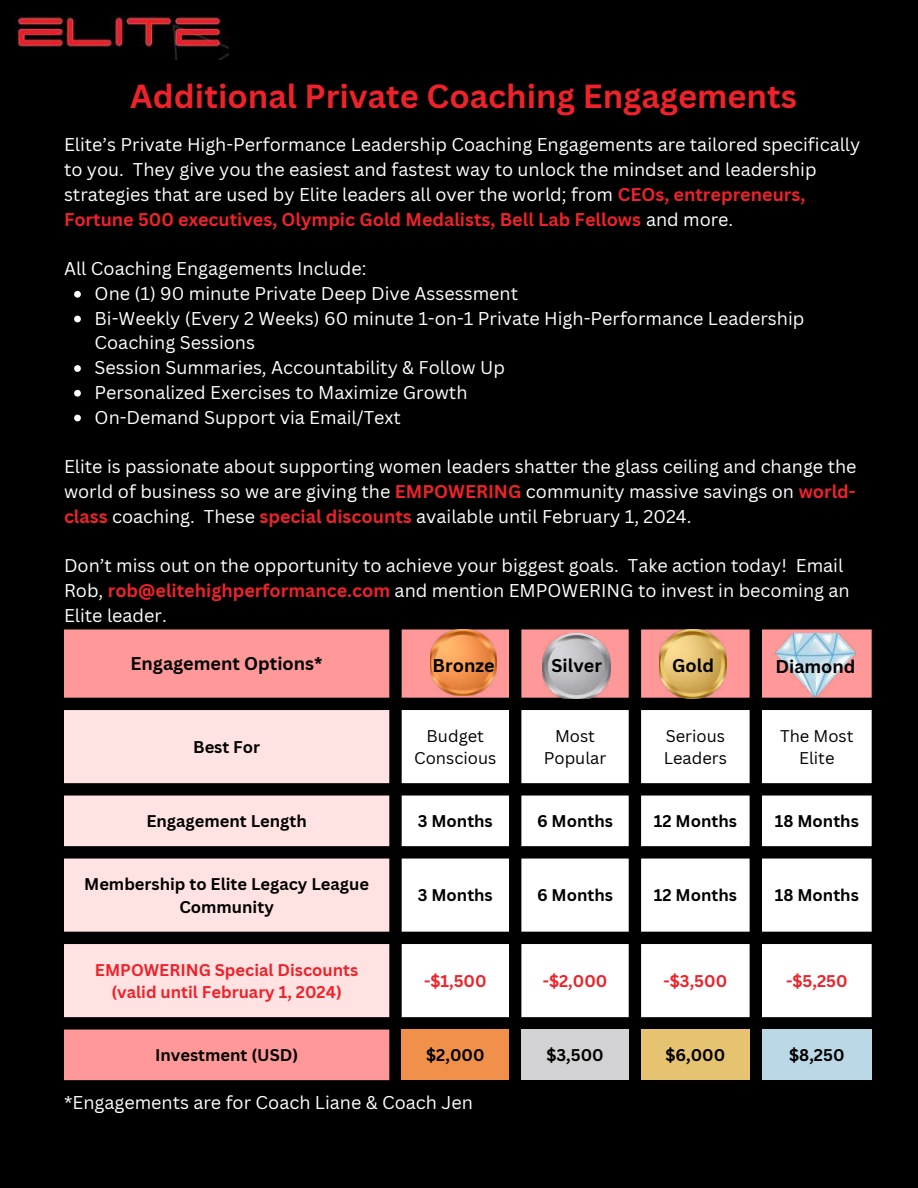
<style>
.page{position:relative;width:918px;height:1188px;background:#000}
.page>*{position:absolute;margin:0;border:0;box-sizing:border-box;transform-origin:0 0}
.t1{font:700 32.55px "Canva Sans";color:#ee222a}
.t2{font:18px/24.8px "Canva Sans";color:#fff}
.t3{font:700 18px "Canva Sans";color:#000}
.t4{font:700 16.5px/22.5px "Canva Sans";color:#000;text-align:center}
.t5{font:700 16.5px/22.5px "Canva Sans";color:#ee222a;text-align:center}
.t6{font:16.5px/22.5px "Canva Sans";color:#000;text-align:center}
.s1{font-weight:700;color:#ee222a}
</style>
<div class="page">
<img style="left:15px;top:15px;width:213px;height:45px">
<svg style="left:64px;top:629px;width:808px;height:451px;fill:#f99"></svg>
<svg style="left:64px;top:710px;width:325px;height:307px;background:#e0c7c7"></svg>
<svg style="left:402px;top:710px;width:470px;height:307px;fill:#fff"></svg>
<div style="left:402px;top:1030px;width:107px;height:50px;background:#f1904a"></div>
<div style="left:521px;top:1030px;width:108px;height:50px;background:#d2d2d4"></div>
<div style="left:641px;top:1030px;width:109px;height:50px;background:#e5c370"></div>
<div style="left:762px;top:1030px;width:110px;height:50px;background:#bad8e5"></div>
<img style="left:659px;top:629px;width:68px;height:69px">
<img style="left:543px;top:633px;width:67px;height:66px">
<img style="left:431px;top:629px;width:65px;height:67px">
<img style="left:775px;top:633px;width:80px;height:64px">
<svg style="left:74px;top:291px;width:7px;height:7px"></svg>
<svg style="left:74px;top:316px;width:7px;height:6px"></svg>
<svg style="left:74px;top:365px;width:7px;height:7px"></svg>
<svg style="left:74px;top:390px;width:7px;height:7px"></svg>
<svg style="left:74px;top:415px;width:7px;height:6px"></svg>
<h1 class="t1" style="left:130px;top:73px;width:668px">Additional Private Coaching Engagements</h1>
<p class="t2" style="left:64px;top:132px;width:798px">Elite’s Private High-Performance Leadership Coaching Engagements are tailored specifically to you. They give you the easiest and fastest way to unlock the mindset and leadership strategies that are used by Elite leaders all over the world; from <span class="s1">CEOs, entrepreneurs, Fortune 500 executives, Olympic Gold Medalists, Bell Lab Fellows</span> and more.</p>
<p class="t2" style="left:95px;top:256px;width:711px;text-indent:-31px">All Coaching Engagements Include:<br>One (1) 90 minute Private Deep Dive Assessment<br>Bi-Weekly (Every 2 Weeks) 60 minute 1-on-1 Private High-Performance Leadership Coaching Sessions<br>Session Summaries, Accountability &amp; Follow Up<br>Personalized Exercises to Maximize Growth<br>On-Demand Support via Email/Text</p>
<p class="t2" style="left:64px;top:454px;width:794px;text-align:justify">Elite is passionate about supporting women leaders shatter the glass ceiling and change the world of business so we are giving the <span class="s1">EMPOWERING</span> community massive savings on <span class="s1">world&shy;class</span> coaching. These <span class="s1">special discounts</span> available until February 1, 2024.</p>
<p class="t2" style="left:64px;top:553px;width:787px">Don’t miss out on the opportunity to achieve your biggest goals. Take action today! Email<br>Rob, <span class="s1">rob@elitehighperformance.com</span> and mention EMPOWERING to invest in becoming an<br>Elite leader.</p>
<p class="t3" style="left:131px;top:651px;width:193px">Engagement Options*</p>
<p class="t3" style="left:433px;top:653px;width:63px">Bronze</p>
<p class="t3" style="left:552px;top:653px;width:52px">Silver</p>
<p class="t3" style="left:672px;top:653px;width:43px">Gold</p>
<p class="t3" style="left:775px;top:653px;width:82px">Diamond</p>
<p class="t4" style="left:193px;top:735px;width:68px">Best For</p>
<p class="t6" style="left:414px;top:724px;width:84px">Budget<br>Conscious</p>
<p class="t6" style="left:544px;top:724px;width:64px">Most<br>Popular</p>
<p class="t6" style="left:664px;top:724px;width:65px;text-align:left">Serious<br>Leaders</p>
<p class="t6" style="left:780px;top:724px;width:75px">The Most<br>Elite</p>
<p class="t4" style="left:146px;top:809px;width:162px">Engagement Length</p>
<p class="t4" style="left:418px;top:809px;width:77px">3 Months</p>
<p class="t4" style="left:537px;top:809px;width:77px">6 Months</p>
<p class="t4" style="left:654px;top:809px;width:85px">12 Months</p>
<p class="t4" style="left:775px;top:809px;width:86px">18 Months</p>
<p class="t4" style="left:84px;top:872px;width:286px">Membership to Elite Legacy League<br>Community</p>
<p class="t4" style="left:418px;top:884px;width:77px">3 Months</p>
<p class="t4" style="left:537px;top:884px;width:77px">6 Months</p>
<p class="t4" style="left:654px;top:884px;width:85px">12 Months</p>
<p class="t4" style="left:775px;top:884px;width:86px">18 Months</p>
<p class="t5" style="left:95px;top:958px;width:265px">EMPOWERING Special Discounts (valid until February 1, 2024)</p>
<p class="t5" style="left:424px;top:969px;width:64px">-$1,500</p>
<p class="t5" style="left:543px;top:969px;width:66px">-$2,000</p>
<p class="t5" style="left:663px;top:969px;width:65px">-$3,500</p>
<p class="t5" style="left:786px;top:969px;width:63px">-$5,250</p>
<p class="t4" style="left:155px;top:1043px;width:145px">Investment (USD)</p>
<p class="t4" style="left:426px;top:1043px;width:60px">$2,000</p>
<p class="t4" style="left:546px;top:1043px;width:59px">$3,500</p>
<p class="t4" style="left:665px;top:1043px;width:61px">$6,000</p>
<p class="t4" style="left:789px;top:1043px;width:57px">$8,250</p>
<p class="t2" style="left:64px;top:1089px;width:410px">*Engagements are for Coach Liane &amp; Coach Jen</p>
</div>
